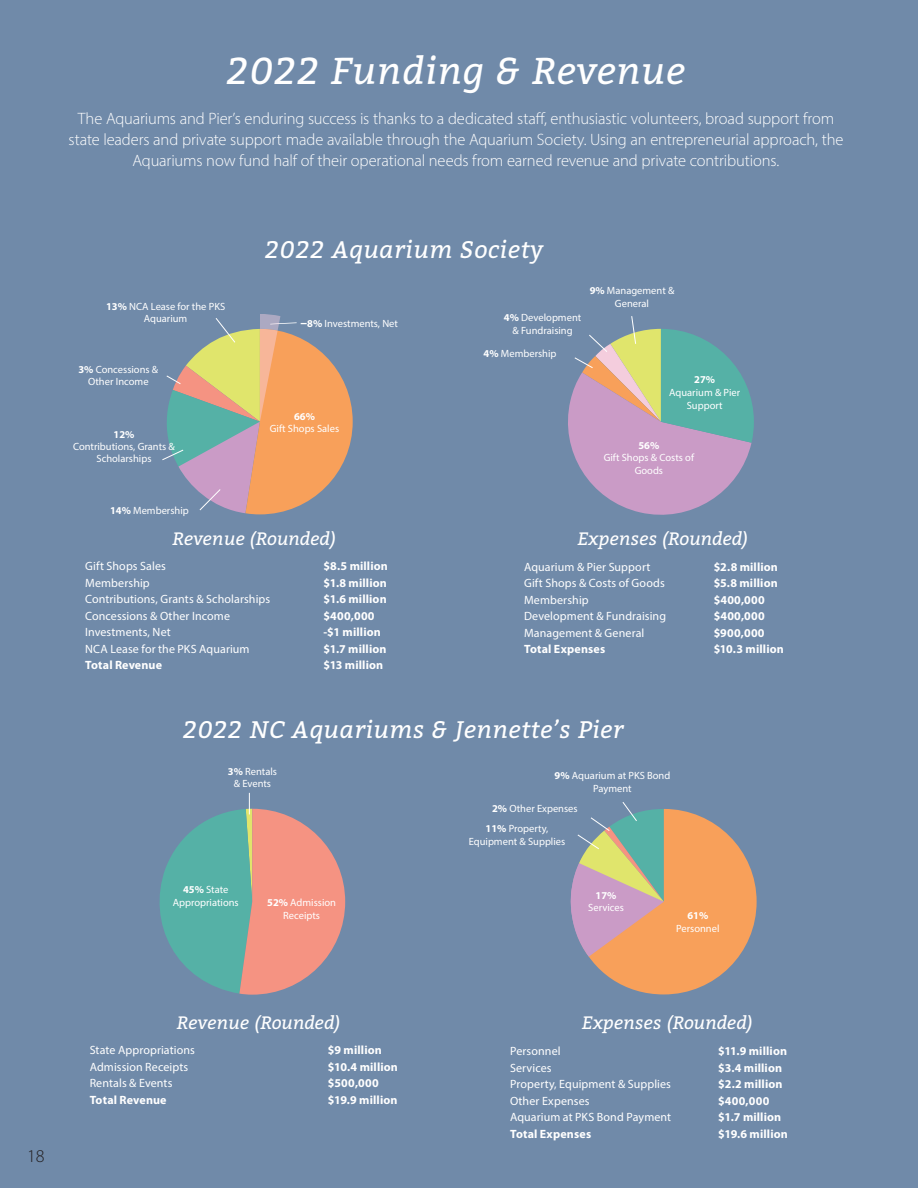
<style>
.page{position:relative;width:918px;height:1188px;background:#708aa9}
.page>*{position:absolute;margin:0;border:0;box-sizing:border-box;transform-origin:0 0}
.t1{font:italic 37.5px "Bitter";letter-spacing:.03em;color:#fff}
.t2{font:italic 24px "Bitter";letter-spacing:.03em;color:#fff}
.t3{font:italic 18px "Bitter";letter-spacing:.01em;color:#fff}
.t4{font:300 18px "Myriad Pro";color:#231f20}
.t5{font:300 16.5px/21px "Myriad Pro";letter-spacing:-.01em;color:#fff;text-align:center}
.t6{font:12px/16.5px "Myriad Pro";letter-spacing:.01em;color:#fff}
.t7{font:700 12px/16.5px "Myriad Pro";letter-spacing:.01em;color:#fff}
.t8{font:10.5px/12.6px "Myriad Pro";color:#fff;text-align:center}
.t9{font:700 10.5px "Myriad Pro";color:#fff}
.s1{font-weight:700}
.s2{font-weight:700;font-size:13.5px}
</style>
<div class="page">
<svg style="left:159px;top:793px;width:186px;height:202px"></svg>
<svg style="left:568px;top:316px;width:186px;height:199px"></svg>
<svg style="left:162px;top:314px;width:191px;height:200px"></svg>
<svg style="left:570px;top:802px;width:187px;height:192px"></svg>
<h1 class="t1" style="left:227px;top:48px;width:460px">2022 Funding &amp; Revenue</h1>
<p class="t5" style="left:69px;top:107px;width:777px">The Aquariums and Pier’s enduring success is thanks to a dedicated staff, enthusiastic volunteers, broad support from state leaders and private support made available through the Aquarium Society. Using an entrepreneurial approach, the<br>Aquariums now fund half of their operational needs from earned revenue and private contributions.</p>
<p class="t8" style="left:106px;top:300px;width:121px;line-height:12px"><span class="s1">13%</span> NCA Lease for the PKS<br>Aquarium</p>
<p class="t8" style="left:78px;top:363px;width:81px;line-height:12px"><span class="s1">3%</span> Concessions &amp;<br>Other Income</p>
<p class="t9" style="left:114px;top:427px;width:22px">12%</p>
<p class="t8" style="left:73px;top:440px;width:103px;line-height:12px">Contributions, Grants &amp;<br>Scholarships</p>
<p class="t8" style="left:110px;top:504px;width:80px"><span class="s1">14%</span> Membership</p>
<h2 class="t2" style="left:265px;top:235px;width:279px">2022 Aquarium Society</h2>
<p class="t8" style="left:300px;top:317px;width:99px"><span class="s2">–</span><span class="s1">8%</span> Investments, Net</p>
<p class="t9" style="left:294px;top:410px;width:22px">66%</p>
<p class="t8" style="left:270px;top:422px;width:71px">Gift Shops Sales</p>
<p class="t8" style="left:504px;top:311px;width:79px"><span class="s1">4%</span> Development &amp; Fundraising</p>
<p class="t8" style="left:484px;top:347px;width:74px"><span class="s1">4%</span> Membership</p>
<p class="t8" style="left:590px;top:285px;width:86px"><span class="s1">9%</span> Management &amp;<br>General</p>
<p class="t9" style="left:694px;top:373px;width:22px">27%</p>
<p class="t8" style="left:669px;top:386px;width:72px">Aquarium &amp; Pier<br>Support</p>
<p class="t9" style="left:638px;top:438px;width:22px">56%</p>
<p class="t8" style="left:604px;top:451px;width:92px">Gift Shops &amp; Costs of<br>Goods</p>
<h3 class="t3" style="left:172px;top:527px;width:165px">Revenue (Rounded)</h3>
<p class="t6" style="left:85px;top:558px;width:186px">Gift Shops Sales<br>Membership<br>Contributions, Grants &amp; Scholarships<br>Concessions &amp; Other Income<br>Investments, Net<br>NCA Lease for the PKS Aquarium</p>
<p class="t7" style="left:85px;top:657px;width:78px">Total Revenue</p>
<p class="t7" style="left:323px;top:558px;width:66px">$8.5 million $1.8 million $1.6 million $400,000 -$1 million $1.7 million $13 million</p>
<h3 class="t3" style="left:577px;top:527px;width:172px">Expenses (Rounded)</h3>
<p class="t6" style="left:524px;top:558px;width:144px">Aquarium &amp; Pier Support<br>Gift Shops &amp; Costs of Goods<br>Membership<br>Development &amp; Fundraising<br>Management &amp; General</p>
<p class="t7" style="left:524px;top:641px;width:83px">Total Expenses</p>
<p class="t7" style="left:714px;top:558px;width:72px">$2.8 million $5.8 million $400,000 $400,000 $900,000 $10.3 million</p>
<h2 class="t2" style="left:183px;top:715px;width:442px">2022 NC Aquariums &amp; Jennette’s Pier</h2>
<p class="t8" style="left:228px;top:765px;width:51px"><span class="s1">3%</span> Rentals &amp; Events</p>
<p class="t8" style="left:555px;top:769px;width:117px"><span class="s1">9%</span> Aquarium at PKS Bond<br>Payment</p>
<p class="t8" style="left:492px;top:802px;width:87px"><span class="s1">2%</span> Other Expenses</p>
<p class="t8" style="left:469px;top:823px;width:98px"><span class="s1">11%</span> Property,<br>Equipment &amp; Supplies</p>
<p class="t8" style="left:173px;top:883px;width:68px"><span class="s1">45%</span> State<br>Appropriations</p>
<p class="t9" style="left:596px;top:888px;width:22px">17%</p>
<p class="t8" style="left:588px;top:901px;width:37px">Services</p>
<p class="t7" style="left:194px;top:883px;width:25px">45%</p>
<p class="t6" style="left:166px;top:897px;width:82px">Aquarium &amp; Peir</p>
<p class="t7" style="left:285px;top:893px;width:25px">40%</p>
<p class="t6" style="left:266px;top:908px;width:63px">Gift Shops &amp;</p>
<p class="t8" style="left:267px;top:896px;width:70px"><span class="s1">52%</span> Admission<br>Receipts</p>
<p class="t9" style="left:687px;top:909px;width:22px">61%</p>
<p class="t8" style="left:676px;top:922px;width:45px">Personnel</p>
<h3 class="t4" style="left:27px;top:1146px;width:19px">18</h3>
<h3 class="t3" style="left:177px;top:1011px;width:165px">Revenue (Rounded)</h3>
<p class="t6" style="left:90px;top:1042px;width:107px">State Appropriations<br>Admission Receipts<br>Rentals &amp; Events</p>
<p class="t7" style="left:90px;top:1091px;width:78px">Total Revenue</p>
<p class="t7" style="left:328px;top:1042px;width:72px">$9 million $10.4 million $500,000 $19.9 million</p>
<h3 class="t3" style="left:582px;top:1011px;width:172px">Expenses (Rounded)</h3>
<p class="t6" style="left:510px;top:1043px;width:163px">Personnel<br>Services<br>Property, Equipment &amp; Supplies<br>Other Expenses<br>Aquarium at PKS Bond Payment</p>
<p class="t7" style="left:510px;top:1125px;width:83px">Total Expenses</p>
<p class="t7" style="left:718px;top:1042px;width:71px">$11.9 million $3.4 million $2.2 million $400,000 $1.7 million $19.6 million</p>
</div>
